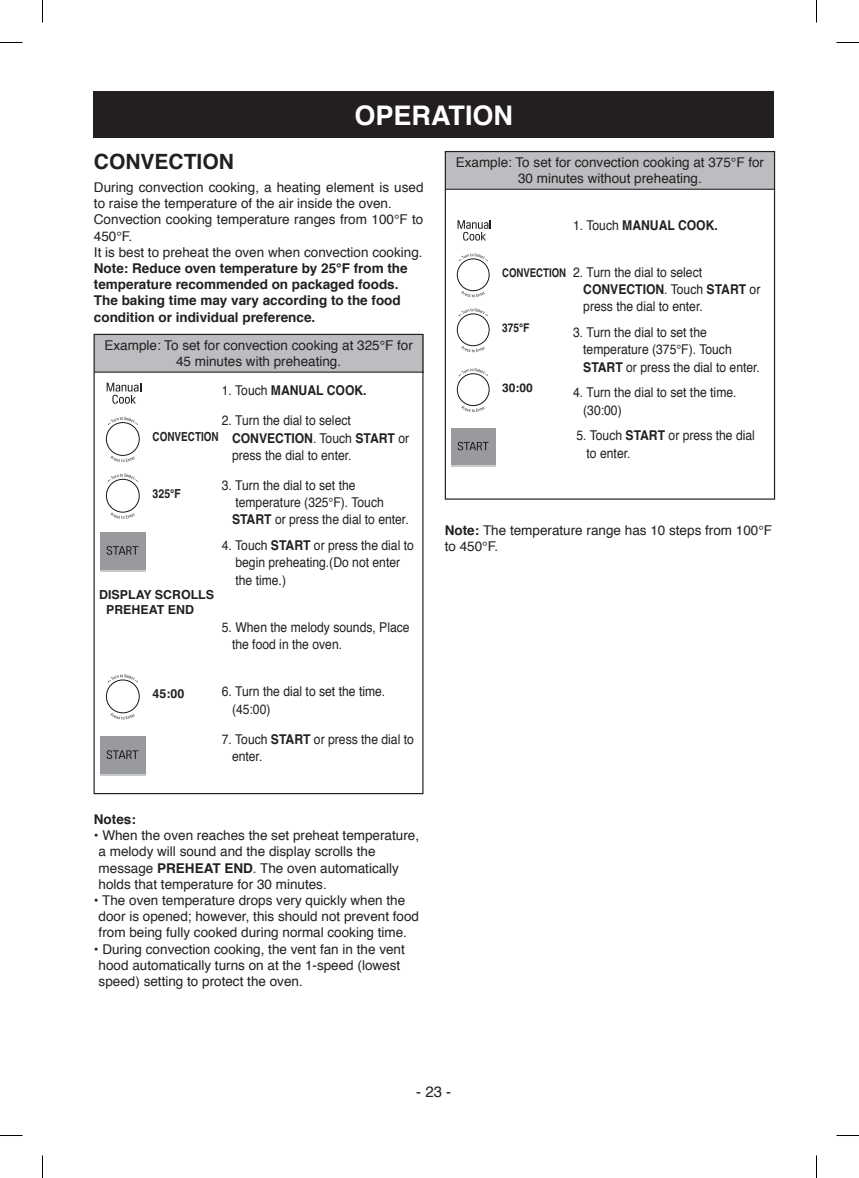
<style>
.page{position:relative;width:859px;height:1178px;background:#fff}
.page>*{position:absolute;margin:0;border:0;box-sizing:border-box;transform-origin:0 0}
.t1{font:700 27px "Helvetica";color:#fff}
.t2{font:700 21px "Helvetica";color:#231f20}
.t3{font:15px "Helvetica";color:#231f20}
.t4{font:13.5px/16.2px "Helvetica";color:#231f20}
.t5{font:13.5px/17.2px "Helvetica";color:#231f20;scale:.9 1}
.t6{font:700 13.5px/16.2px "Helvetica";color:#231f20}
.t7{font:700 13.5px "Helvetica";color:#231f20;scale:.9 1}
.t8{font:700 12.45px/14.9px "Helvetica";color:#231f20}
.t9{font:700 12.45px "Helvetica";color:#231f20;scale:.8 1}
.t10{font:700 12.45px "Helvetica";color:#231f20;scale:.85 1}
.t11{font:700 12px "Helvetica";color:#231f20;scale:.8 1}
.t12{font:700 12px "Helvetica";color:#231f20}
.t13{font:700 12px "Helvetica";color:#231f20;scale:.85 1}
.s1{font-weight:400}
.s2{font-weight:700}
</style>
<div class="page">
<div style="left:94px;top:91px;width:680px;height:47px;background:#231f20"></div>
<div style="left:94px;top:334px;width:329px;height:38px;background:#bcbdc0"></div>
<div style="left:94px;top:334px;width:329px;height:460px;border:1px solid #231f20"></div>
<hr style="left:94px;top:372px;width:330px;height:1px;background:#231f20">
<div style="left:445px;top:151px;width:330px;height:39px;background:#bcbdc0"></div>
<div style="left:445px;top:151px;width:330px;height:349px;border:1px solid #231f20"></div>
<hr style="left:445px;top:189px;width:330px;height:1px;background:#231f20">
<div style="left:100px;top:532px;width:45px;height:38px;background:#989a9d"></div>
<hr style="left:100px;top:570px;width:45px;height:1px;background:#c7cbcb">
<svg style="left:107px;top:546px;width:31px;height:9px"></svg>
<div style="left:106px;top:422px;width:33px;height:34px;border:1px solid #18151a;border-radius:50%"></div>
<div style="left:116px;top:432px;width:13px;height:13px;border:1px solid #fff;border-radius:50%"></div>
<svg style="left:112px;top:456px;width:23px;height:6px"></svg>
<svg style="left:108px;top:417px;width:30px;height:8px"></svg>
<div style="left:106px;top:479px;width:33px;height:33px;border:1px solid #18151a;border-radius:50%"></div>
<div style="left:116px;top:489px;width:13px;height:13px;border:1px solid #fff;border-radius:50%"></div>
<svg style="left:112px;top:513px;width:23px;height:6px"></svg>
<svg style="left:108px;top:473px;width:30px;height:9px"></svg>
<div style="left:106px;top:680px;width:33px;height:33px;border:1px solid #18151a;border-radius:50%"></div>
<div style="left:116px;top:690px;width:13px;height:13px;border:1px solid #fff;border-radius:50%"></div>
<svg style="left:112px;top:713px;width:23px;height:6px"></svg>
<svg style="left:108px;top:674px;width:30px;height:8px"></svg>
<div style="left:100px;top:736px;width:45px;height:38px;background:#989a9d"></div>
<hr style="left:100px;top:774px;width:45px;height:1px;background:#c7cbcb">
<svg style="left:107px;top:750px;width:31px;height:9px"></svg>
<svg style="left:107px;top:383px;width:34px;height:21px"></svg>
<div style="left:457px;top:259px;width:32px;height:32px;border:1px solid #18151a;border-radius:50%"></div>
<div style="left:467px;top:268px;width:12px;height:13px;border:1px solid #fff;border-radius:50%"></div>
<svg style="left:462px;top:291px;width:23px;height:6px"></svg>
<svg style="left:459px;top:253px;width:29px;height:8px"></svg>
<div style="left:457px;top:314px;width:32px;height:32px;border:1px solid #18151a;border-radius:50%"></div>
<div style="left:467px;top:323px;width:12px;height:13px;border:1px solid #fff;border-radius:50%"></div>
<svg style="left:462px;top:346px;width:23px;height:6px"></svg>
<svg style="left:459px;top:308px;width:29px;height:8px"></svg>
<div style="left:457px;top:373px;width:32px;height:33px;border:1px solid #18151a;border-radius:50%"></div>
<div style="left:467px;top:383px;width:12px;height:13px;border:1px solid #fff;border-radius:50%"></div>
<svg style="left:462px;top:406px;width:23px;height:6px"></svg>
<svg style="left:459px;top:368px;width:29px;height:8px"></svg>
<div style="left:451px;top:428px;width:44px;height:37px;background:#989a9d"></div>
<hr style="left:451px;top:465px;width:44px;height:1px;background:#c7cbcb">
<svg style="left:458px;top:442px;width:30px;height:8px"></svg>
<svg style="left:457px;top:220px;width:34px;height:21px"></svg>
<svg style="left:0;top:42px;width:22px;height:1px"></svg>
<svg style="left:836px;top:42px;width:23px;height:1px"></svg>
<svg style="left:0;top:1135px;width:22px;height:1px"></svg>
<svg style="left:836px;top:1135px;width:23px;height:1px"></svg>
<svg style="left:42px;top:0;width:1px;height:23px"></svg>
<svg style="left:42px;top:1155px;width:1px;height:23px"></svg>
<svg style="left:816px;top:0;width:1px;height:23px"></svg>
<svg style="left:816px;top:1155px;width:1px;height:23px"></svg>
<h1 class="t1" style="left:354px;top:93px;width:160px">OPERATION</h1>
<h2 class="t2" style="left:94px;top:145px;width:142px">CONVECTION</h2>
<p class="t4" style="left:94px;top:180px;width:331px">During convection cooking, a heating element is used to raise the temperature of the air inside the oven.<br>Convection cooking temperature ranges from 100°F to 450°F.<br>It is best to preheat the oven when convection cooking.</p>
<p class="t6" style="left:94px;top:260px;width:315px">Note: Reduce oven temperature by 25°F from the temperature recommended on packaged foods.<br>The baking time may vary according to the food condition or individual preference.</p>
<p class="t4" style="left:104px;top:338px;width:310px;text-align:center">Example: To set for convection cooking at 325°F for<br>45 minutes with preheating.</p>
<p class="t7" style="left:222px;top:380px;width:162px"><span class="s1">1. Touch</span> MANUAL COOK.</p>
<p class="t5" style="left:232px;top:412px;width:198px;text-indent:-10px">2. Turn the dial to select<br><span class="s2">CONVECTION</span>. Touch <span class="s2">START</span> or press the dial to enter.</p>
<p class="t5" style="left:232px;top:477px;width:198px;text-indent:-10px">3. Turn the dial to set the temperature (325°F). Touch<br><span class="s2">START</span> or press the dial to enter.</p>
<p class="t5" style="left:235px;top:537px;width:200px;text-indent:-14px">4. Touch <span class="s2">START</span> or press the dial to begin preheating.(Do not enter the time.)</p>
<p class="t5" style="left:232px;top:619px;width:199px;text-indent:-10px">5. When the melody sounds, Place the food in the oven.</p>
<p class="t5" style="left:232px;top:683px;width:172px;text-indent:-10px">6. Turn the dial to set the time. (45:00)</p>
<p class="t5" style="left:232px;top:731px;width:204px;text-indent:-10px">7. Touch <span class="s2">START</span> or press the dial to enter.</p>
<p class="t9" style="left:153px;top:426px;width:84px">CONVECTION</p>
<p class="t10" style="left:153px;top:483px;width:35px">325℉</p>
<p class="t8" style="left:106px;top:587px;width:110px;text-indent:-7px">DISPLAY SCROLLS<br>PREHEAT END</p>
<p class="t8" style="left:153px;top:687px;width:33px">45:00</p>
<p class="t6" style="left:94px;top:811px;width:43px">Notes:</p>
<p class="t4" style="left:99px;top:828px;width:322px;text-indent:-5px">• When the oven reaches the set preheat temperature, a melody will sound and the display scrolls the message <span class="s2">PREHEAT END</span>. The oven automatically holds that temperature for 30 minutes.</p>
<p class="t4" style="left:99px;top:892px;width:322px;text-indent:-5px">• The oven temperature drops very quickly when the door is opened; however, this should not prevent food from being fully cooked during normal cooking time.</p>
<p class="t4" style="left:99px;top:941px;width:308px;text-indent:-5px">• During convection cooking, the vent fan in the vent hood automatically turns on at the 1-speed (lowest speed) setting to protect the oven.</p>
<p class="t4" style="left:456px;top:155px;width:310px;text-align:center">Example: To set for convection cooking at 375°F for<br>30 minutes without preheating.</p>
<p class="t7" style="left:573px;top:214px;width:162px"><span class="s1">1. Touch</span> MANUAL COOK.</p>
<p class="t5" style="left:583px;top:264px;width:198px;text-indent:-10px">2. Turn the dial to select<br><span class="s2">CONVECTION</span>. Touch <span class="s2">START</span> or press the dial to enter.</p>
<p class="t5" style="left:583px;top:324px;width:198px;text-indent:-10px">3. Turn the dial to set the temperature (375°F). Touch<br><span class="s2">START</span> or press the dial to enter.</p>
<p class="t5" style="left:583px;top:384px;width:172px;text-indent:-10px">4. Turn the dial to set the time. (30:00)</p>
<p class="t5" style="left:587px;top:427px;width:189px;text-indent:-10px">5. Touch <span class="s2">START</span> or press the dial to enter.</p>
<p class="t11" style="left:502px;top:263px;width:82px">CONVECTION</p>
<p class="t13" style="left:502px;top:318px;width:34px">375℉</p>
<p class="t12" style="left:502px;top:378px;width:32px">30:00</p>
<p class="t4" style="left:445px;top:523px;width:329px"><span class="s2">Note:</span> The temperature range has 10 steps from 100°F to 450°F.</p>
<p class="t3" style="left:416px;top:1080px;width:37px">- 23 -</p>
</div>
